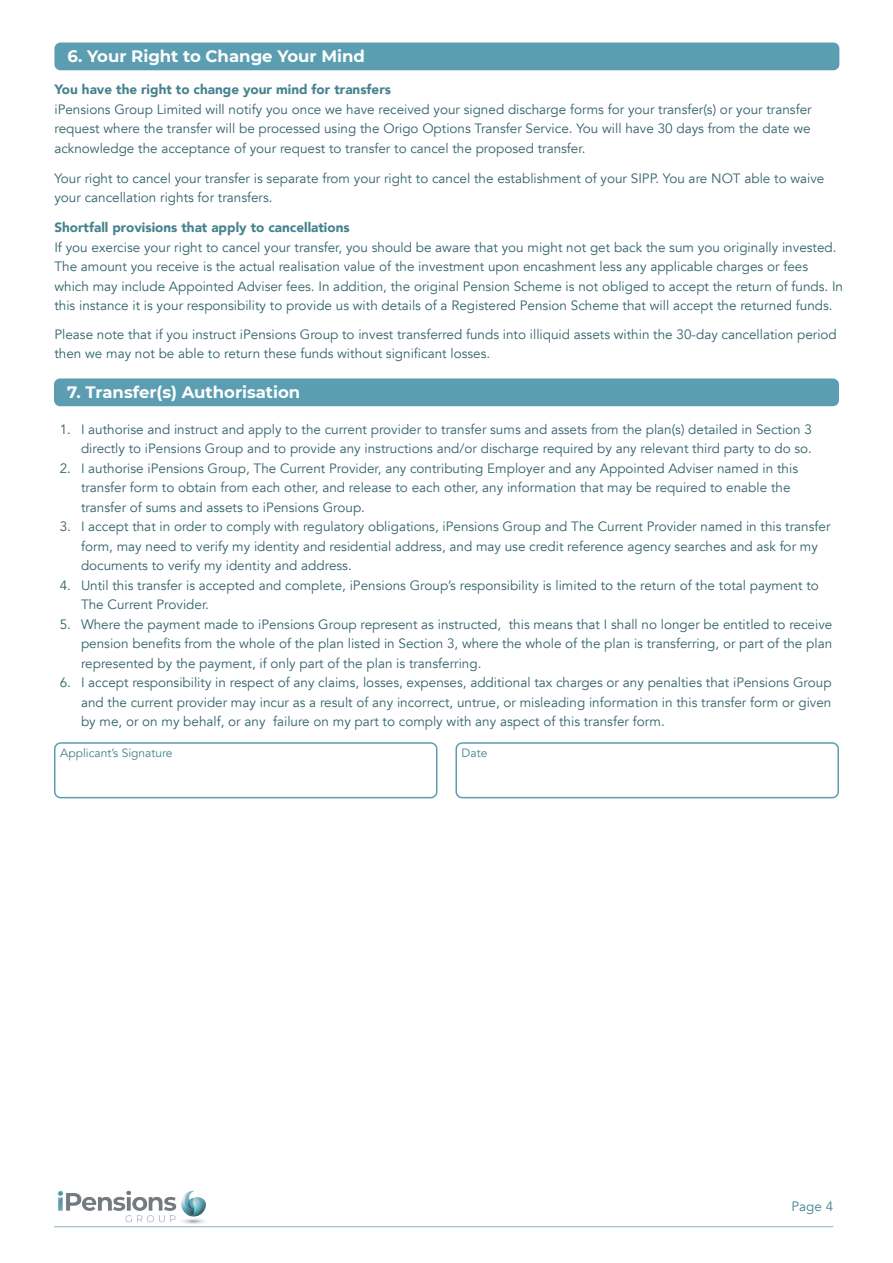
<style>
.page{position:relative;width:893px;height:1263px;background:#fff}
.page>*{position:absolute;margin:0;border:0;box-sizing:border-box;transform-origin:0 0}
.t1{font:700 16.5px "Montserrat";color:#fff}
.t2{font:13.5px/19.5px "Avenir";color:#32636a}
.t3{font:900 13.5px "Avenir";color:#46828f}
.t4{font:13.5px "Avenir";color:#46828f}
.t5{font:12px "Avenir";color:#46828f}
</style>
<div class="page">
<hr style="left:54px;top:1226px;width:779px;height:1px;background:#5b9eb2">
<img style="left:54px;top:1190px;width:155px;height:37px">
<div style="left:54px;top:43px;width:785px;height:27px;background:#5b9eb2;border-radius:6px"></div>
<div style="left:54px;top:378px;width:785px;height:28px;background:#5b9eb2;border-radius:6px"></div>
<div style="left:54px;top:742px;width:383px;height:56px;border:2px solid #5b9eb2;border-radius:6px"></div>
<div style="left:455px;top:742px;width:384px;height:56px;border:2px solid #5b9eb2;border-radius:6px"></div>
<p class="t1" style="left:67px;top:44px;width:299px">6. Your Right to Change Your Mind</p>
<p class="t3" style="left:54px;top:78px;width:338px">You have the right to change your mind for transfers</p>
<p class="t2" style="left:54px;top:100px;width:759px;text-align:justify">iPensions Group Limited will notify you once we have received your signed discharge forms for your transfer(s) or your transfer request where the transfer will be processed using the Origo Options Transfer Service. You will have 30 days from the date we acknowledge the acceptance of your request to transfer to cancel the proposed transfer.</p>
<p class="t2" style="left:54px;top:169px;width:771px">Your right to cancel your transfer is separate from your right to cancel the establishment of your SIPP. You are NOT able to waive your cancellation rights for transfers.</p>
<p class="t3" style="left:54px;top:216px;width:297px">Shortfall provisions that apply to cancellations</p>
<p class="t2" style="left:54px;top:238px;width:790px">If you exercise your right to cancel your transfer, you should be aware that you might not get back the sum you originally invested.<br>The amount you receive is the actual realisation value of the investment upon encashment less any applicable charges or fees which may include Appointed Adviser fees. In addition, the original Pension Scheme is not obliged to accept the return of funds. In this instance it is your responsibility to provide us with details of a Registered Pension Scheme that will accept the returned funds.</p>
<p class="t2" style="left:54px;top:325px;width:784px">Please note that if you instruct iPensions Group to invest transferred funds into illiquid assets within the 30-day cancellation period then we may not be able to return these funds without significant losses.</p>
<p class="t1" style="left:67px;top:380px;width:235px">7. Transfer(s) Authorisation</p>
<p class="t2" style="left:60px;top:420px;width:754px;text-align:right">1. I authorise and instruct and apply to the current provider to transfer sums and assets from the plan(s) detailed in Section 3 directly to iPensions Group and to provide any instructions and/or discharge required by any relevant third party to do so.</p>
<p class="t2" style="left:81px;top:459px;width:719px;text-indent:-21px">2. I authorise iPensions Group, The Current Provider, any contributing Employer and any Appointed Adviser named in this transfer form to obtain from each other, and release to each other, any information that may be required to enable the transfer of sums and assets to iPensions Group.</p>
<p class="t2" style="left:81px;top:517px;width:751px;text-indent:-21px">3. I accept that in order to comply with regulatory obligations, iPensions Group and The Current Provider named in this transfer form, may need to verify my identity and residential address, and may use credit reference agency searches and ask for my documents to verify my identity and address.</p>
<p class="t2" style="left:81px;top:576px;width:739px;text-indent:-21px">4. Until this transfer is accepted and complete, iPensions Group’s responsibility is limited to the return of the total payment to<br>The Current Provider.</p>
<p class="t2" style="left:81px;top:615px;width:753px;text-align:justify;text-indent:-21px">5. Where the payment made to iPensions Group represent as instructed, this means that I shall no longer be entitled to receive pension benefits from the whole of the plan listed in Section 3, where the whole of the plan is transferring, or part of the plan represented by the payment, if only part of the plan is transferring.</p>
<p class="t2" style="left:81px;top:673px;width:752px;text-align:justify;text-indent:-21px">6. I accept responsibility in respect of any claims, losses, expenses, additional tax charges or any penalties that iPensions Group and the current provider may incur as a result of any incorrect, untrue, or misleading information in this transfer form or given by me, or on my behalf, or any failure on my part to comply with any aspect of this transfer form.</p>
<p class="t5" style="left:60px;top:745px;width:114px">Applicant’s Signature</p>
<p class="t5" style="left:462px;top:745px;width:27px">Date</p>
<p class="t4" style="left:791px;top:1198px;width:43px">Page 4</p>
</div>
